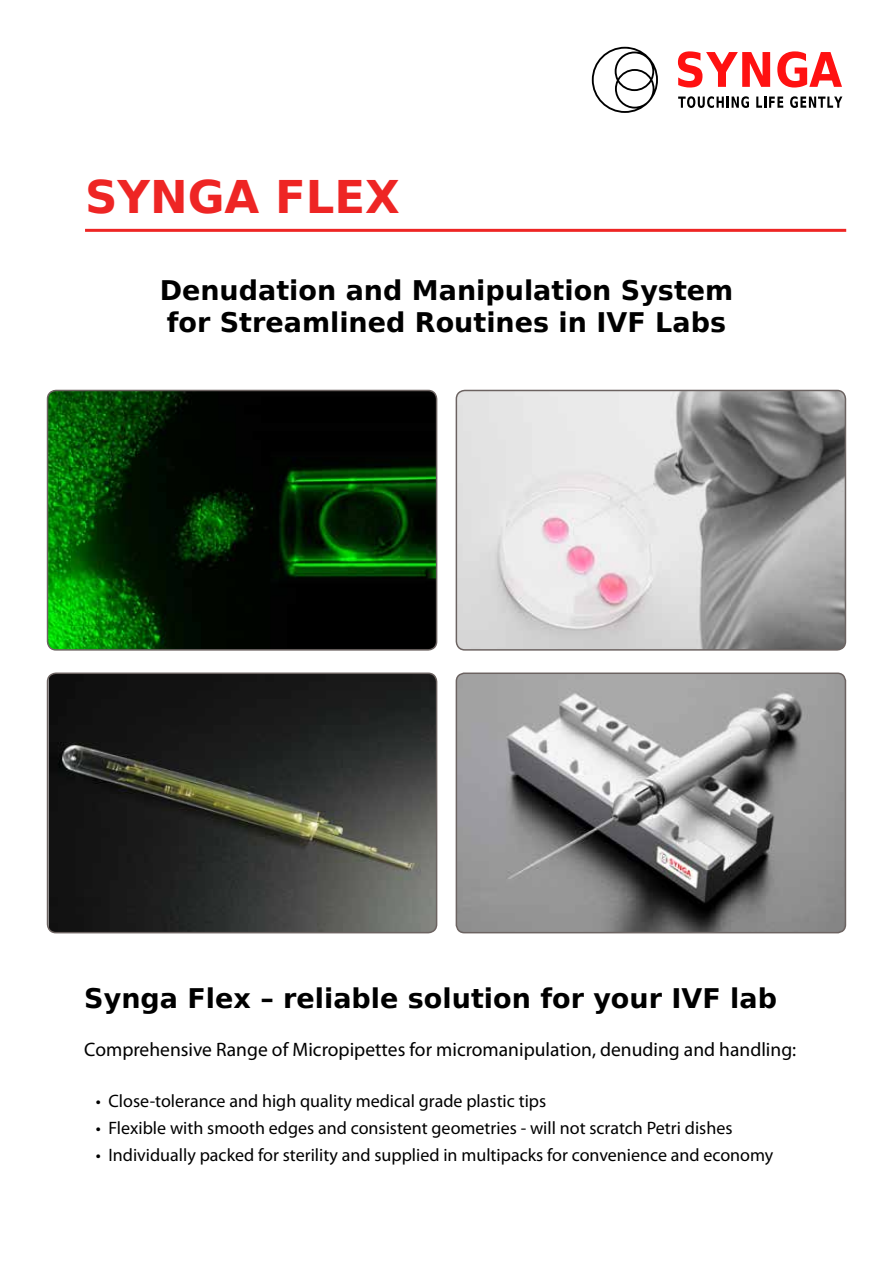
<style>
.page{position:relative;width:893px;height:1263px;background:#fff}
.page>*{position:absolute;margin:0;border:0;box-sizing:border-box;transform-origin:0 0}
.t1{font:700 45px "DejaVu Sans";color:#ee2524}
.t2{font:700 27px/32.4px "DejaVu Sans";color:#000}
.t3{font:19.5px "Myriad Pro";color:#000}
.t4{font:18px "Myriad Pro";color:#000}
</style>
<div class="page">
<img style="left:48px;top:390px;width:389px;height:260px">
<div style="left:47px;top:390px;width:390px;height:261px;border:2px solid #6c6361;border-radius:9px"></div>
<img style="left:456px;top:390px;width:389px;height:260px">
<div style="left:456px;top:390px;width:390px;height:261px;border:2px solid #6c6361;border-radius:9px"></div>
<img style="left:49px;top:675px;width:388px;height:258px">
<div style="left:47px;top:672px;width:390px;height:261px;border:2px solid #6c6361;border-radius:9px"></div>
<img style="left:456px;top:675px;width:389px;height:258px">
<div style="left:456px;top:672px;width:390px;height:261px;border:2px solid #6c6361;border-radius:8px"></div>
<svg style="left:678px;top:51px;width:92px;height:37px"></svg>
<svg style="left:777px;top:51px;width:65px;height:37px"></svg>
<svg style="left:592px;top:47px;width:66px;height:66px"></svg>
<svg style="left:678px;top:96px;width:71px;height:12px"></svg>
<svg style="left:756px;top:97px;width:27px;height:11px"></svg>
<svg style="left:790px;top:96px;width:52px;height:12px"></svg>
<hr style="left:85px;top:229px;width:761px;height:3px;background:#ee2524">
<h1 class="t1" style="left:85px;top:160px;width:316px">SYNGA FLEX</h1>
<h2 class="t2" style="left:160px;top:273px;width:575px">Denudation and Manipulation System for Streamlined Routines in IVF Labs</h2>
<h2 class="t2" style="left:84px;top:982px;width:694px">Synga Flex – reliable solution for your IVF lab</h2>
<p class="t3" style="left:84px;top:1038px;width:713px">Comprehensive Range of Micropipettes for micromanipulation, denuding and handling:</p>
<p class="t4" style="left:96px;top:1090px;width:452px">• Close-tolerance and high quality medical grade plastic tips</p>
<p class="t4" style="left:96px;top:1117px;width:638px">• Flexible with smooth edges and consistent geometries - will not scratch Petri dishes</p>
<p class="t4" style="left:96px;top:1144px;width:679px">• Individually packed for sterility and supplied in multipacks for convenience and economy</p>
</div>
